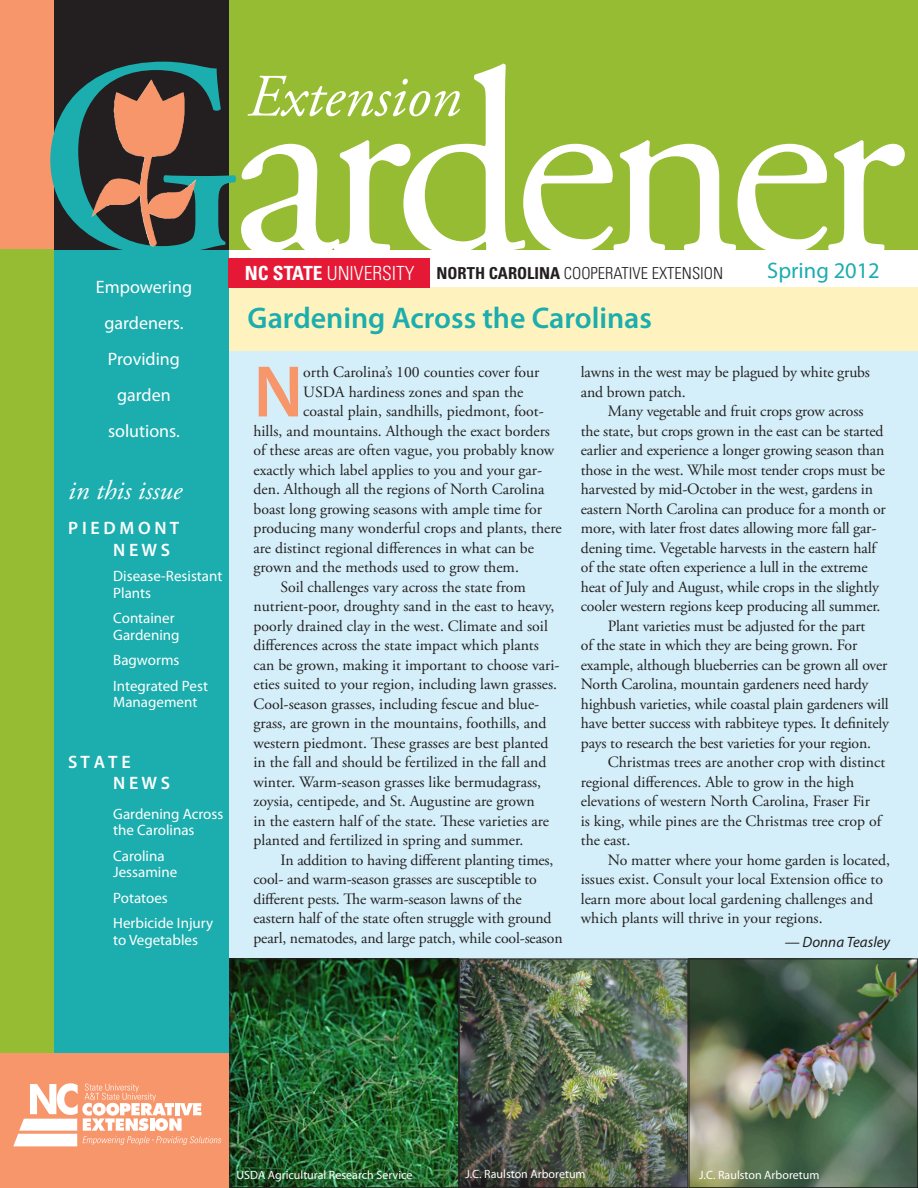
<style>
.page{position:relative;width:918px;height:1188px;background:#fff}
.page>*{position:absolute;margin:0;border:0;box-sizing:border-box;transform-origin:0 0}
.t1{font:261px "Adobe Garamond Pro";letter-spacing:-.05em;color:#fff}
.t2{font:600 73.65px "Myriad Pro";color:#f7966b}
.t3{font:italic 60px "Adobe Garamond Pro";color:#fff}
.t4{font:600 30px "Myriad Pro";color:#1cadae}
.t5{font:italic 27px "Adobe Garamond Pro";color:#fff}
.t6{font:22.5px "Myriad Pro";color:#1cadae}
.t7{font:300 condensed 19.5px "Univers";color:#fff}
.t8{font:18px/36px "Myriad Pro";color:#fff;text-align:center}
.t9{font:600 18px/21.6px "Myriad Pro";color:#fff}
.t10{font:300 condensed 16.5px "Univers";color:#231f20}
.Body_Text{font:15.75px/19.5px "Adobe Garamond Pro";color:#231f20}
.t11{font:15px/16.5px "Myriad Pro";color:#fff}
.Byline{font:italic 15px "Myriad Pro";color:#231f20}
.t12{font:12px "Myriad Pro";color:#fff}
.s1{font-size:279px;color:#1cadae}
.s2{font-weight:700}
</style>
<div class="page">
<div style="left:0;top:1050px;width:230px;height:138px;background:#f7966b"></div>
<div style="left:0;top:0;width:54px;height:252px;background:#f7966b"></div>
<div style="left:54px;top:250px;width:176px;height:803px;background:#1cadae"></div>
<div style="left:54px;top:0;width:176px;height:250px;background:#231f20"></div>
<div style="left:230px;top:0;width:688px;height:252px;background:#96bc33"></div>
<div style="left:230px;top:351px;width:688px;height:673px;background:#d4eff9"></div>
<div style="left:230px;top:287px;width:688px;height:64px;background:#fef3be"></div>
<img style="left:92px;top:92px;width:60px;height:155px">
<div style="left:0;top:250px;width:54px;height:803px;background:#96bc33"></div>
<div style="left:230px;top:250px;width:688px;height:37px;background:#fff"></div>
<div style="left:228px;top:258px;width:202px;height:30px;background:#e51836"></div>
<svg style="left:13px;top:1083px;width:208px;height:63px"></svg>
<img style="left:232px;top:959px;width:684px;height:229px">
<div style="left:459px;top:958px;width:229px;height:230px;border:1px solid #231f20"></div>
<div style="left:230px;top:958px;width:229px;height:230px;border:1px solid #231f20"></div>
<div style="left:689px;top:958px;width:229px;height:230px;border:1px solid #231f20"></div>
<p class="t1" style="left:38px;top:11px;width:869px"><span class="s1">G</span>ardener</p>
<p class="t3" style="left:248px;top:60px;width:215px">Extension</p>
<p class="t8" style="left:96px;top:268px;width:98px">Empowering gardeners.<br>Providing garden</p>
<p class="t8" style="left:108px;top:412px;width:73px">solutions.</p>
<p class="t5" style="left:68px;top:474px;width:115px">in this issue</p>
<p class="t9" style="left:113px;top:517px;width:67px;text-indent:-45px">P I E D M O N T<br>N E W S</p>
<p class="t11" style="left:113px;top:568px;width:111px">Disease-Resistant<br>Plants</p>
<p class="t11" style="left:113px;top:610px;width:68px">Container<br>Gardening</p>
<p class="t11" style="left:113px;top:652px;width:68px">Bagworms</p>
<p class="t11" style="left:113px;top:677px;width:96px">Integrated Pest<br>Management</p>
<p class="t9" style="left:68px;top:751px;width:64px">S T A T E</p>
<p class="t9" style="left:113px;top:772px;width:58px">N E W S</p>
<p class="t11" style="left:113px;top:805px;width:112px">Gardening Across the Carolinas</p>
<p class="t11" style="left:113px;top:847px;width:66px">Carolina<br>Jessamine</p>
<p class="t11" style="left:113px;top:889px;width:56px">Potatoes</p>
<p class="t11" style="left:113px;top:915px;width:102px">Herbicide Injury to Vegetables</p>
<p class="t7" style="left:245px;top:262px;width:171px"><span class="s2">NC STATE</span> UNIVERSITY</p>
<p class="t10" style="left:437px;top:264px;width:288px"><span class="s2">NORTH CAROLINA</span> COOPERATIVE EXTENSION</p>
<p class="t6" style="left:767px;top:256px;width:114px">Spring 2012</p>
<p class="t4" style="left:248px;top:298px;width:406px">Gardening Across the Carolinas</p>
<p class="t2" style="left:254px;top:345px;width:51px">N</p>
<p class="Body_Text" style="left:303px;top:363px;width:238px">orth Carolina’s 100 counties cover four</p>
<p class="Body_Text" style="left:303px;top:383px;width:222px">USDA hardiness zones and span the</p>
<p class="Body_Text" style="left:303px;top:402px;width:242px">coastal plain, sandhills, piedmont, foot-</p>
<p class="Body_Text" style="left:254px;top:422px;width:298px">hills, and mountains. Although the exact borders</p>
<p class="Body_Text" style="left:254px;top:441px;width:302px">of these areas are often vague, you probably know</p>
<p class="Body_Text" style="left:254px;top:461px;width:290px">exactly which label applies to you and your gar-</p>
<p class="Body_Text" style="left:254px;top:480px;width:292px">den. Although all the regions of North Carolina</p>
<p class="Body_Text" style="left:254px;top:500px;width:290px">boast long growing seasons with ample time for</p>
<p class="Body_Text" style="left:254px;top:519px;width:310px">producing many wonderful crops and plants, there</p>
<p class="Body_Text" style="left:254px;top:539px;width:282px">are distinct regional differences in what can be</p>
<p class="Body_Text" style="left:254px;top:558px;width:267px">grown and the methods used to grow them.</p>
<p class="Body_Text" style="left:254px;top:578px;width:308px;text-indent:27px">Soil challenges vary across the state from nutrient-poor, droughty sand in the east to heavy, poorly drained clay in the west. Climate and soil differences across the state impact which plants can be grown, making it important to choose vari&shy;eties suited to your region, including lawn grasses.<br>Cool-season grasses, including fescue and blue&shy;grass, are grown in the mountains, foothills, and western piedmont. These grasses are best planted in the fall and should be fertilized in the fall and winter. Warm-season grasses like bermudagrass, zoysia, centipede, and St. Augustine are grown<br>in the eastern half of the state. These varieties are planted and fertilized in spring and summer.</p>
<p class="Body_Text" style="left:254px;top:851px;width:311px;text-indent:27px">In addition to having different planting times, cool- and warm-season grasses are susceptible to different pests. The warm-season lawns of the eastern half of the state often struggle with ground pearl, nematodes, and large patch, while cool-season</p>
<p class="Body_Text" style="left:581px;top:363px;width:291px">lawns in the west may be plagued by white grubs and brown patch.</p>
<p class="Body_Text" style="left:581px;top:402px;width:306px;text-indent:27px">Many vegetable and fruit crops grow across the state, but crops grown in the east can be started earlier and experience a longer growing season than those in the west. While most tender crops must be harvested by mid-October in the west, gardens in eastern North Carolina can produce for a month or more, with later frost dates allowing more fall gar&shy;dening time. Vegetable harvests in the eastern half of the state often experience a lull in the extreme heat of July and August, while crops in the slightly cooler western regions keep producing all summer.</p>
<p class="Body_Text" style="left:581px;top:617px;width:310px;text-indent:27px">Plant varieties must be adjusted for the part<br>of the state in which they are being grown. For example, although blueberries can be grown all over North Carolina, mountain gardeners need hardy highbush varieties, while coastal plain gardeners will have better success with rabbiteye types. It definitely pays to research the best varieties for your region.</p>
<p class="Body_Text" style="left:581px;top:753px;width:306px;text-indent:27px">Christmas trees are another crop with distinct regional differences. Able to grow in the high elevations of western North Carolina, Fraser Fir<br>is king, while pines are the Christmas tree crop of the east.</p>
<p class="Body_Text" style="left:581px;top:851px;width:311px;text-indent:27px">No matter where your home garden is located, issues exist. Consult your local Extension office to learn more about local gardening challenges and which plants will thrive in your regions.</p>
<p class="Byline" style="left:785px;top:933px;width:107px">— Donna Teasley</p>
<p class="t12" style="left:237px;top:1168px;width:178px">USDA Agricultural Research Service</p>
<p class="t12" style="left:465px;top:1167px;width:122px">J.C. Raulston Arboretum</p>
<p class="t12" style="left:699px;top:1168px;width:122px">J.C. Raulston Arboretum</p>
</div>
